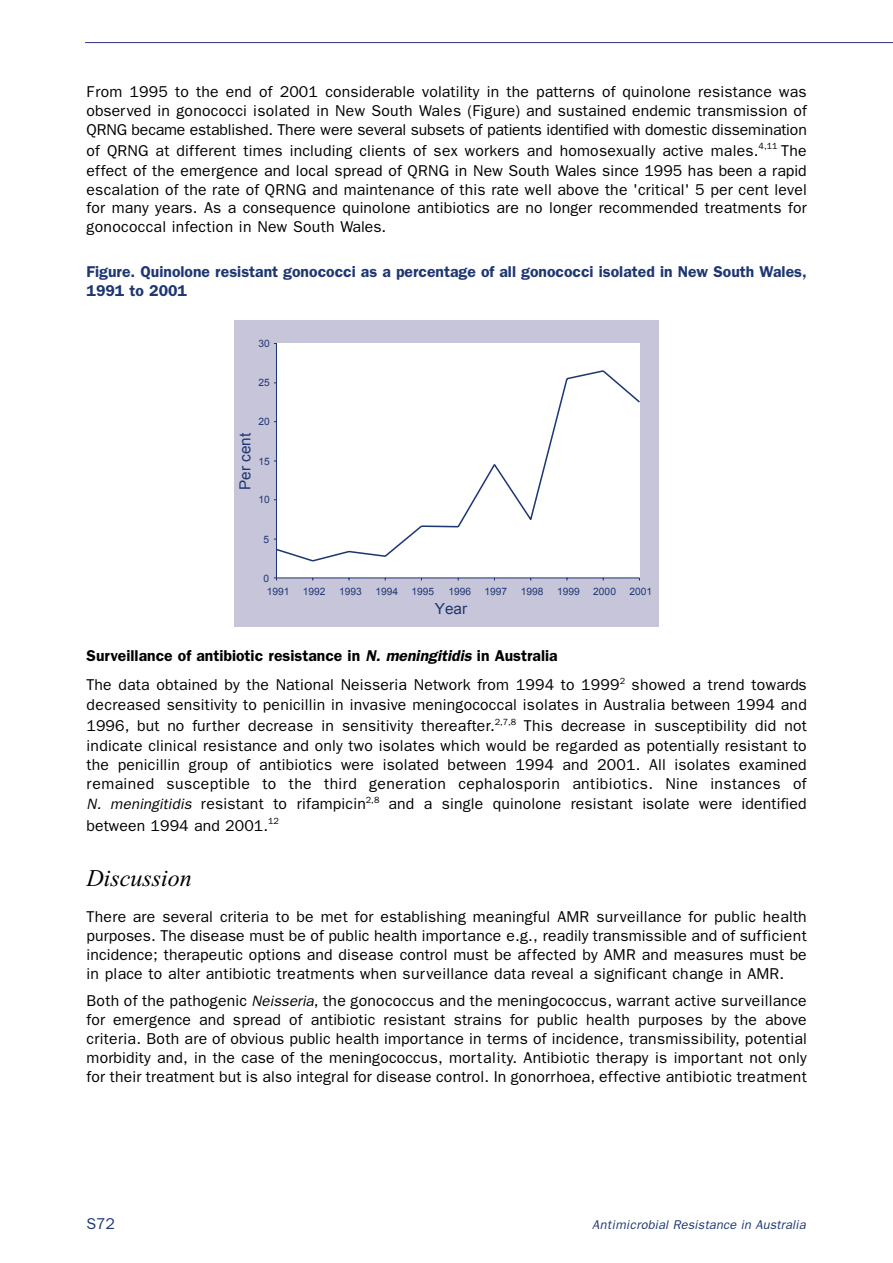
<style>
.page{position:relative;width:893px;height:1263px;background:#fff}
.page>*{position:absolute;margin:0;border:0;box-sizing:border-box;transform-origin:0 0}
.t1{font:italic 24px "Times";color:#000}
.t2{font:15.75px/18.9px "Franklin Gothic";letter-spacing:.01em;color:#000;text-align:justify}
.t3{font:600 15.75px/18.9px "Franklin Gothic";color:#1e3773}
.t4{font:15.75px "Franklin Gothic";color:#1e3773}
.t5{font:15.3px "Arial";color:#1e3773}
.t6{font:italic 12.75px "Franklin Gothic";letter-spacing:.015em;color:#1e3773}
.t7{font:10.2px "Arial";color:#1e3773}
.s1{font-weight:600}
.s2{font-weight:600;font-style:italic}
.s3{font-style:italic;font-size:15px}
</style>
<div class="page">
<hr style="left:85px;top:42px;width:807px;height:1px;background:#323484">
<div style="left:235px;top:321px;width:423px;height:306px;background:#c7c5d9"></div>
<div style="left:277px;top:344px;width:363px;height:234px;background:#fff"></div>
<hr style="left:276px;top:344px;width:1px;height:234px;background:#1e3773">
<hr style="left:276px;top:577px;width:363px;height:1px;background:#1e3773">
<svg style="left:274px;top:370px;width:366px;height:192px"></svg>
<p class="t2" style="left:87px;top:84px;width:721px">From 1995 to the end of 2001 considerable volatility in the patterns of quinolone resistance was observed in gonococci isolated in New South Wales (Figure) and sustained endemic transmission of QRNG became established. There were several subsets of patients identified with domestic dissemination</p>
<p class="t2" style="left:87px;top:142px;width:721px">of QRNG at different times including clients of sex workers and homosexually active males.<sup>4,11</sup> The effect of the emergence and local spread of QRNG in New South Wales since 1995 has been a rapid escalation of the rate of QRNG and maintenance of this rate well above the 'critical' 5 per cent level for many years. As a consequence quinolone antibiotics are no longer recommended treatments for gonococcal infection in New South Wales.</p>
<p class="t3" style="left:87px;top:263px;width:721px">Figure. Quinolone resistant gonococci as a percentage of all gonococci isolated in New South Wales,<br>1991 to 2001</p>
<p class="t7" style="left:258px;top:338px;width:13px">30</p>
<p class="t7" style="left:258px;top:377px;width:13px">25</p>
<p class="t7" style="left:258px;top:416px;width:13px">20</p>
<p class="t5" style="left:237px;top:490px;width:58px;rotate:-90deg">Per cent</p>
<p class="t7" style="left:258px;top:455px;width:13px">15</p>
<p class="t7" style="left:258px;top:494px;width:13px">10</p>
<p class="t7" style="left:263px;top:534px;width:7px">5</p>
<p class="t7" style="left:263px;top:572px;width:7px">0</p>
<p class="t7" style="left:267px;top:586px;width:24px">1991</p>
<p class="t7" style="left:303px;top:586px;width:24px">1992</p>
<p class="t7" style="left:339px;top:586px;width:24px">1993</p>
<p class="t7" style="left:375px;top:586px;width:24px">1994</p>
<p class="t7" style="left:411px;top:586px;width:24px">1995</p>
<p class="t7" style="left:448px;top:586px;width:24px">1996</p>
<p class="t7" style="left:484px;top:586px;width:24px">1997</p>
<p class="t7" style="left:521px;top:586px;width:24px">1998</p>
<p class="t7" style="left:557px;top:586px;width:24px">1999</p>
<p class="t7" style="left:593px;top:586px;width:24px">2000</p>
<p class="t7" style="left:629px;top:586px;width:24px">2001</p>
<p class="t5" style="left:435px;top:600px;width:34px">Year</p>
<p class="t2" style="left:87px;top:643px;width:721px;line-height:29px"><span class="s1">Surveillance of antibiotic resistance in</span> <span class="s2">N. meningitidis</span> <span class="s1">in Australia<br></span>The data obtained by the National Neisseria Network from 1994 to 1999<sup>2</sup> showed a trend towards</p>
<p class="t2" style="left:87px;top:697px;width:721px;line-height:19.6px">decreased sensitivity to penicillin in invasive meningococcal isolates in Australia between 1994 and 1996, but no further decrease in sensitivity thereafter.<sup>2,7,8</sup> This decrease in susceptibility did not indicate clinical resistance and only two isolates which would be regarded as potentially resistant to the penicillin group of antibiotics were isolated between 1994 and 2001. All isolates examined remained susceptible to the third generation cephalosporin antibiotics. Nine instances of</p>
<p class="t2" style="left:87px;top:794px;width:721px;line-height:21.6px"><span class="s3">N. meningitidis</span> resistant to rifampicin<sup>2,8</sup> and a single quinolone resistant isolate were identified between 1994 and 2001.<sup>12</sup></p>
<h1 class="t1" style="left:87px;top:870px;width:107px">Discussion</h1>
<p class="t2" style="left:87px;top:909px;width:721px">There are several criteria to be met for establishing meaningful AMR surveillance for public health purposes. The disease must be of public health importance e.g., readily transmissible and of sufficient incidence; therapeutic options and disease control must be affected by AMR and measures must be in place to alter antibiotic treatments when surveillance data reveal a significant change in AMR.</p>
<p class="t2" style="left:87px;top:993px;width:721px">Both of the pathogenic <span class="s3">Neisseria</span>, the gonococcus and the meningococcus, warrant active surveillance for emergence and spread of antibiotic resistant strains for public health purposes by the above criteria. Both are of obvious public health importance in terms of incidence, transmissibility, potential morbidity and, in the case of the meningococcus, mortality. Antibiotic therapy is important not only for their treatment but is also integral for disease control. In gonorrhoea, effective antibiotic treatment</p>
<p class="t4" style="left:87px;top:1218px;width:30px">S72</p>
<p class="t6" style="left:592px;top:1221px;width:215px">Antimicrobial Resistance in Australia</p>
</div>
